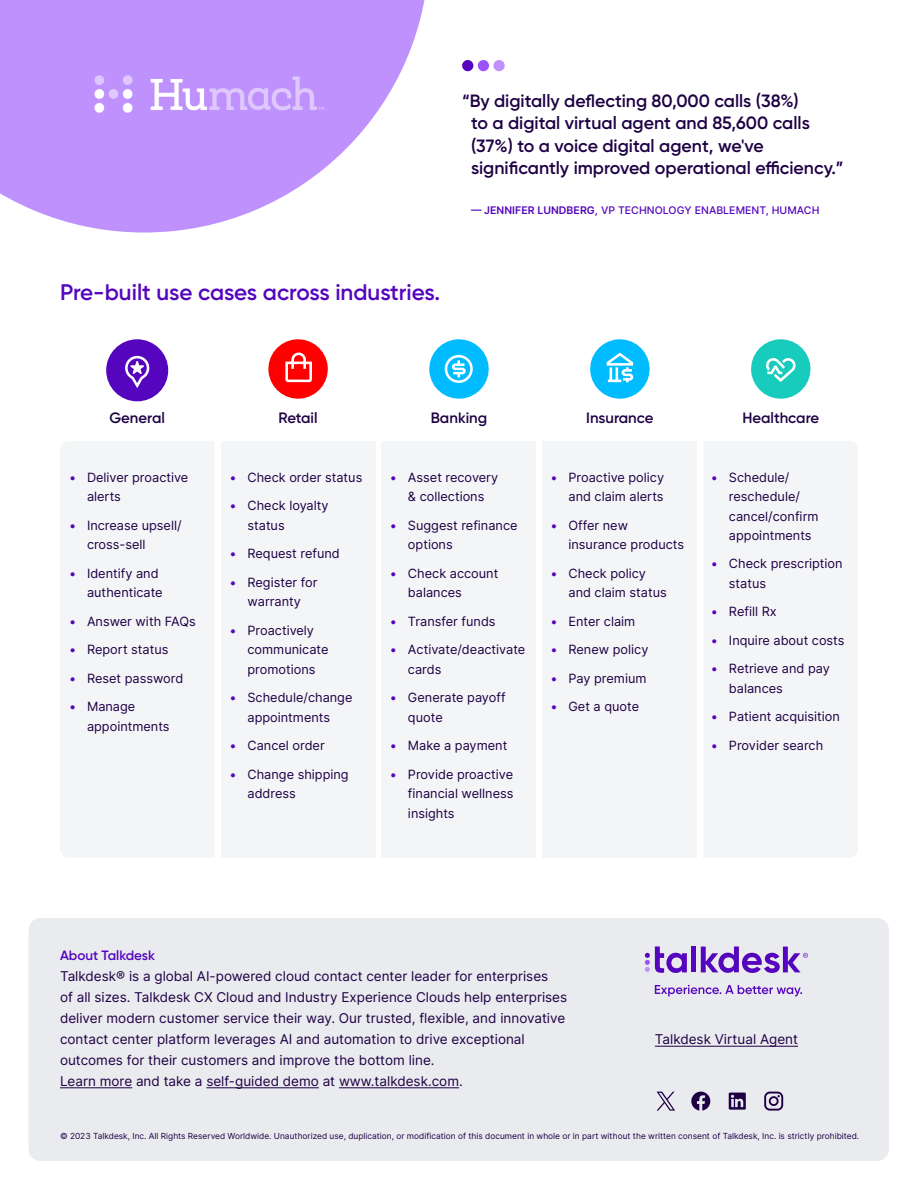
<style>
.page{position:relative;width:918px;height:1188px;background:#fff}
.page>*{position:absolute;margin:0;border:0;box-sizing:border-box;transform-origin:0 0}
.t1{font:600 22.5px "Gilroy";letter-spacing:-.005em;color:#5405bd}
.t2{font:600 17.7px/22.5px "Gilroy";color:#1e0044}
.t3{font:600 15px "Gilroy";color:#1e0044}
.t4{font:13.5px/21px "Inter";color:#1e0044}
.t5{font:600 13.5px "Gilroy";color:#5405bd}
.t6{font:12.75px/19.5px "Inter";color:#1e0044}
.t7{font:500 10.5px "Inter";letter-spacing:.005em;color:#5405bd}
.t8{font:8.4px "Inter";color:#1e0044}
.s1{font-weight:600}
.s2{color:#5405bd}
</style>
<div class="page">
<svg style="left:0;top:0;width:425px;height:233px;fill:#bf91fc"></svg>
<div style="left:28px;top:918px;width:861px;height:243px;background:#eaebef;border-radius:12px"></div>
<svg style="left:691px;top:1092px;width:19px;height:19px"></svg>
<svg style="left:729px;top:1093px;width:17px;height:17px"></svg>
<svg style="left:764px;top:1092px;width:19px;height:19px"></svg>
<svg style="left:655px;top:985px;width:147px;height:12px"></svg>
<div style="left:691px;top:947px;width:5px;height:25px;background:#5405bd"></div>
<svg style="left:645px;top:946px;width:42px;height:27px"></svg>
<svg style="left:701px;top:946px;width:107px;height:27px"></svg>
<hr style="left:655px;top:1046px;width:143px;height:1px;background:#1e0044">
<svg style="left:657px;top:1092px;width:18px;height:19px"></svg>
<hr style="left:60px;top:1087px;width:72px;height:1px;background:#1e0044">
<hr style="left:206px;top:1087px;width:113px;height:1px;background:#1e0044">
<hr style="left:339px;top:1087px;width:120px;height:1px;background:#1e0044">
<div style="left:60px;top:441px;width:154px;height:416px;background:#f4f5f7"></div>
<div style="left:382px;top:441px;width:154px;height:417px;background:#f4f5f7"></div>
<div style="left:221px;top:441px;width:154px;height:417px;background:#f4f5f7"></div>
<div style="left:543px;top:441px;width:154px;height:417px;background:#f4f5f7"></div>
<div style="left:704px;top:441px;width:154px;height:416px;background:#f4f5f7"></div>
<svg style="left:268px;top:339px;width:60px;height:60px"></svg>
<svg style="left:429px;top:339px;width:60px;height:60px"></svg>
<svg style="left:590px;top:339px;width:60px;height:60px"></svg>
<svg style="left:751px;top:339px;width:60px;height:60px"></svg>
<div style="left:106px;top:339px;width:62px;height:62px;background:#5405bd;border-radius:50%"></div>
<svg style="left:125px;top:355px;width:25px;height:33px"></svg>
<div style="left:493px;top:60px;width:12px;height:11px;background:#bf91fc;border-radius:50%"></div>
<div style="left:478px;top:60px;width:11px;height:11px;background:#9b52fa;border-radius:50%"></div>
<div style="left:462px;top:60px;width:11px;height:11px;background:#5405bd;border-radius:50%"></div>
<img style="left:77px;top:60px;width:258px;height:69px">
<h2 class="t2" style="left:471px;top:89px;width:374px;text-indent:-9px">“By digitally deflecting 80,000 calls (38%)<br>to a digital virtual agent and 85,600 calls (37%) to a voice digital agent, we've significantly improved operational efficiency.”</h2>
<p class="t7" style="left:471px;top:203px;width:350px"><span class="s1">— JENNIFER LUNDBERG,</span> VP TECHNOLOGY ENABLEMENT, HUMACH</p>
<h1 class="t1" style="left:60px;top:278px;width:382px">Pre-built use cases across industries.</h1>
<p class="t3" style="left:109px;top:409px;width:57px">General</p>
<p class="t6" style="left:87px;top:467px;width:103px;text-indent:-18px"><span class="s2">•</span> Deliver proactive alerts</p>
<p class="t6" style="left:87px;top:515px;width:96px;text-indent:-18px"><span class="s2">•</span> Increase upsell/ cross-sell</p>
<p class="t6" style="left:87px;top:563px;width:77px;text-indent:-18px"><span class="s2">•</span> Identify and authenticate</p>
<p class="t6" style="left:69px;top:611px;width:128px"><span class="s2">•</span> Answer with FAQs</p>
<p class="t6" style="left:69px;top:640px;width:101px"><span class="s2">•</span> Report status</p>
<p class="t6" style="left:69px;top:668px;width:116px"><span class="s2">•</span> Reset password</p>
<p class="t6" style="left:87px;top:697px;width:84px;text-indent:-18px"><span class="s2">•</span> Manage appointments</p>
<p class="t3" style="left:279px;top:409px;width:41px">Retail</p>
<p class="t3" style="left:431px;top:408px;width:58px">Banking</p>
<p class="t3" style="left:586px;top:409px;width:69px">Insurance</p>
<p class="t3" style="left:742px;top:409px;width:78px">Healthcare</p>
<p class="t6" style="left:229px;top:467px;width:134px"><span class="s2">•</span> Check order status</p>
<p class="t6" style="left:248px;top:496px;width:83px;text-indent:-18px"><span class="s2">•</span> Check loyalty status</p>
<p class="t6" style="left:229px;top:544px;width:112px"><span class="s2">•</span> Request refund</p>
<p class="t6" style="left:229px;top:572px;width:89px;text-align:center"><span class="s2">•</span> Register for warranty</p>
<p class="t6" style="left:248px;top:620px;width:83px;text-indent:-18px"><span class="s2">•</span> Proactively communicate promotions</p>
<p class="t6" style="left:229px;top:687px;width:125px;text-align:center"><span class="s2">•</span> Schedule/change appointments</p>
<p class="t6" style="left:229px;top:735px;width:97px"><span class="s2">•</span> Cancel order</p>
<p class="t6" style="left:248px;top:764px;width:103px;text-indent:-18px"><span class="s2">•</span> Change shipping address</p>
<p class="t6" style="left:390px;top:467px;width:110px;text-align:center"><span class="s2">•</span> Asset recovery &amp; collections</p>
<p class="t6" style="left:408px;top:515px;width:111px;text-indent:-18px"><span class="s2">•</span> Suggest refinance options</p>
<p class="t6" style="left:408px;top:563px;width:92px;text-indent:-18px"><span class="s2">•</span> Check account balances</p>
<p class="t6" style="left:390px;top:611px;width:107px"><span class="s2">•</span> Transfer funds</p>
<p class="t6" style="left:408px;top:639px;width:119px;text-indent:-18px"><span class="s2">•</span> Activate/deactivate cards</p>
<p class="t6" style="left:408px;top:687px;width:99px;text-indent:-18px"><span class="s2">•</span> Generate payoff quote</p>
<p class="t6" style="left:390px;top:735px;width:119px"><span class="s2">•</span> Make a payment</p>
<p class="t6" style="left:408px;top:764px;width:107px;text-align:justify;text-indent:-18px"><span class="s2">•</span> Provide proactive financial wellness insights</p>
<p class="t6" style="left:550px;top:467px;width:115px;text-align:right"><span class="s2">•</span> Proactive policy and claim alerts</p>
<p class="t6" style="left:568px;top:515px;width:117px;text-indent:-18px"><span class="s2">•</span> Offer new insurance products</p>
<p class="t6" style="left:568px;top:563px;width:100px;text-indent:-18px"><span class="s2">•</span> Check policy and claim status</p>
<p class="t6" style="left:550px;top:611px;width:86px"><span class="s2">•</span> Enter claim</p>
<p class="t6" style="left:550px;top:639px;width:99px"><span class="s2">•</span> Renew policy</p>
<p class="t6" style="left:550px;top:668px;width:98px"><span class="s2">•</span> Pay premium</p>
<p class="t6" style="left:550px;top:696px;width:90px"><span class="s2">•</span> Get a quote</p>
<p class="t6" style="left:729px;top:467px;width:91px;text-indent:-18px"><span class="s2">•</span> Schedule/ reschedule/ cancel/confirm appointments</p>
<p class="t6" style="left:729px;top:554px;width:115px;text-indent:-18px"><span class="s2">•</span> Check prescription status</p>
<p class="t6" style="left:711px;top:602px;width:67px"><span class="s2">•</span> Refill Rx</p>
<p class="t6" style="left:711px;top:630px;width:135px"><span class="s2">•</span> Inquire about costs</p>
<p class="t6" style="left:729px;top:659px;width:102px;text-indent:-18px"><span class="s2">•</span> Retrieve and pay balances</p>
<p class="t6" style="left:711px;top:707px;width:130px"><span class="s2">•</span> Patient acquisition</p>
<p class="t6" style="left:711px;top:735px;width:114px"><span class="s2">•</span> Provider search</p>
<p class="t5" style="left:60px;top:946px;width:96px">About Talkdesk</p>
<p class="t4" style="left:60px;top:965px;width:509px">Talkdesk® is a global AI-powered cloud contact center leader for enterprises<br>of all sizes. Talkdesk CX Cloud and Industry Experience Clouds help enterprises deliver modern customer service their way. Our trusted, flexible, and innovative contact center platform leverages AI and automation to drive exceptional outcomes for their customers and improve the bottom line.<br>Learn more and take a self-guided demo at www.talkdesk.com.</p>
<p class="t4" style="left:655px;top:1028px;width:145px">Talkdesk Virtual Agent</p>
<p class="t8" style="left:60px;top:1130px;width:801px">© 2023 Talkdesk, Inc. All Rights Reserved Worldwide. Unauthorized use, duplication, or modification of this document in whole or in part without the written consent of Talkdesk, Inc. is strictly prohibited.</p>
</div>
